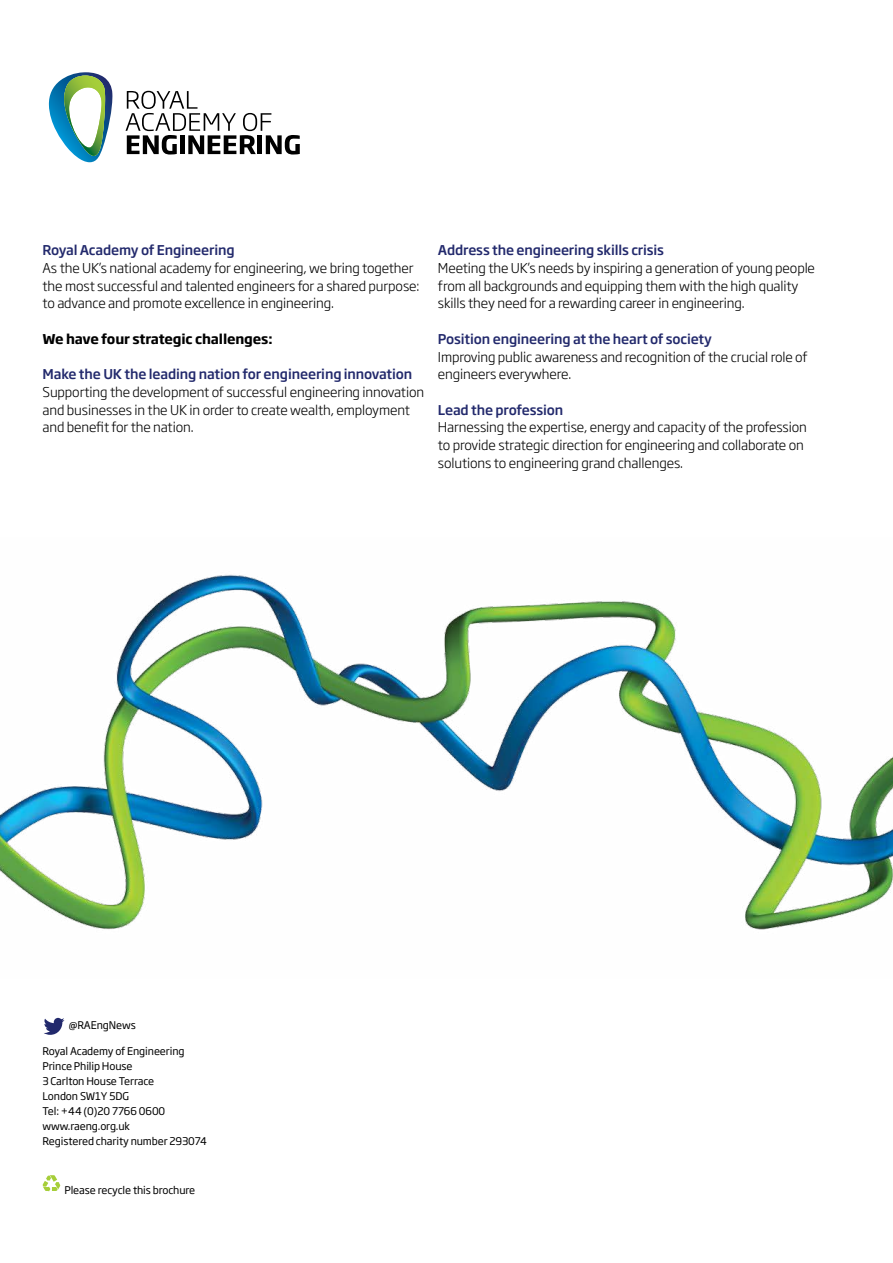
<style>
.page{position:relative;width:893px;height:1263px;background:#fff}
.page>*{position:absolute;margin:0;border:0;box-sizing:border-box;transform-origin:0 0}
.t1{font:300 13.35px/17.7px "Soho Gothic Pro";letter-spacing:-.01em;color:#000}
.t2{font:500 13.35px "Soho Gothic Pro";letter-spacing:-.01em;color:#22296c}
.t3{font:700 13.35px "Soho Gothic Pro";letter-spacing:-.01em;color:#000}
.t4{font:10.5px/15px "Soho Gothic Pro";letter-spacing:-.01em;color:#000}
</style>
<div class="page">
<svg style="left:126px;top:91px;width:174px;height:64px"></svg>
<svg style="left:49px;top:72px;width:64px;height:90px"></svg>
<svg style="left:43px;top:1175px;width:17px;height:17px"></svg>
<svg style="left:44px;top:1018px;width:20px;height:17px"></svg>
<img style="left:0;top:574px;width:893px;height:356px">
<p class="t2" style="left:43px;top:240px;width:194px">Royal Academy of Engineering</p>
<p class="t1" style="left:43px;top:258px;width:378px">As the UK’s national academy for engineering, we bring together the most successful and talented engineers for a shared purpose: to advance and promote excellence in engineering.</p>
<p class="t3" style="left:43px;top:328px;width:232px">We have four strategic challenges:</p>
<p class="t2" style="left:43px;top:364px;width:371px">Make the UK the leading nation for engineering innovation</p>
<p class="t1" style="left:43px;top:382px;width:383px">Supporting the development of successful engineering innovation and businesses in the UK in order to create wealth, employment and benefit for the nation.</p>
<p class="t2" style="left:438px;top:240px;width:228px">Address the engineering skills crisis</p>
<p class="t1" style="left:438px;top:258px;width:379px">Meeting the UK’s needs by inspiring a generation of young people from all backgrounds and equipping them with the high quality skills they need for a rewarding career in engineering.</p>
<p class="t2" style="left:438px;top:328px;width:275px">Position engineering at the heart of society</p>
<p class="t1" style="left:438px;top:347px;width:371px">Improving public awareness and recognition of the crucial role of engineers everywhere.</p>
<p class="t2" style="left:438px;top:399px;width:127px">Lead the profession</p>
<p class="t1" style="left:438px;top:418px;width:370px">Harnessing the expertise, energy and capacity of the profession to provide strategic direction for engineering and collaborate on solutions to engineering grand challenges.</p>
<p class="t4" style="left:69px;top:1017px;width:69px">@RAEngNews</p>
<p class="t4" style="left:43px;top:1043px;width:166px">Royal Academy of Engineering<br>Prince Philip House<br>3 Carlton House Terrace<br>London SW1Y 5DG<br>Tel: +44 (0)20 7766 0600 www.raeng.org.uk<br>Registered charity number 293074</p>
<p class="t4" style="left:64px;top:1182px;width:132px">Please recycle this brochure</p>
</div>
